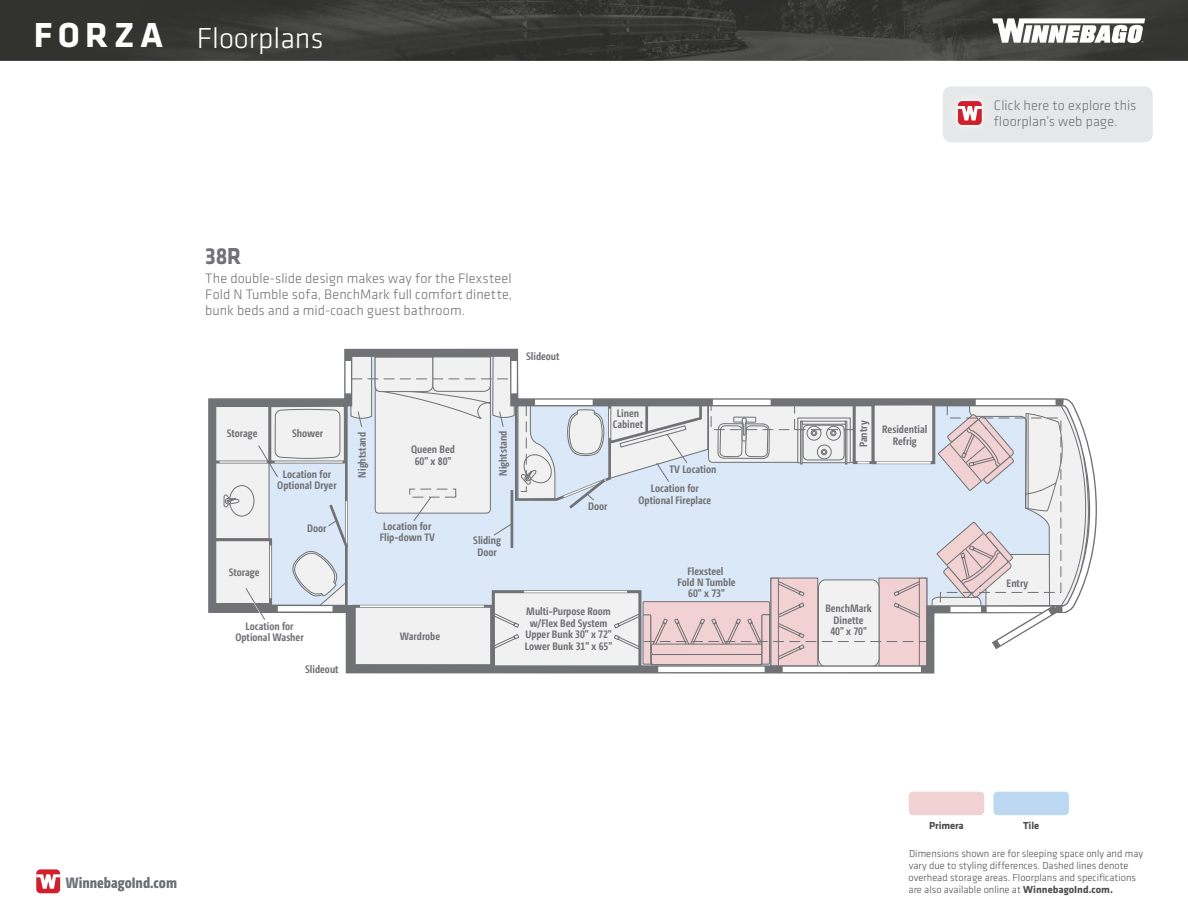
<style>
.page{position:relative;width:1188px;height:918px;background:#fff}
.page>*{position:absolute;margin:0;border:0;box-sizing:border-box;transform-origin:0 0}
.t1{font:300 30px "Klavika";color:#fff}
.t2{font:700 24px "Klavika";color:#717275;scale:.91 1}
.t3{font:800 15px "Camingo Dos Pro Cd";color:#6a7076}
.t4{font:300 14.25px/15.8px "Klavika";letter-spacing:.005em;color:#717275}
.t5{font:700 10.8px/11.4px "Camingo Dos Pro Cd";color:#717275;text-align:center}
.t6{font:300 10.5px/12px "Klavika";color:#4d4d4f}
.t7{font:700 10.5px "Klavika";letter-spacing:-.01em;color:#4d4d4f}
.s1{font-weight:700;font-size:36px}
.s2{font-weight:700}
</style>
<div class="page">
<svg style="left:36px;top:873px;width:25px;height:21px"></svg>
<div style="left:36px;top:869px;width:24px;height:24px;background:#d0202e;border-radius:4px"></div>
<svg style="left:36px;top:874px;width:24px;height:15px"></svg>
<svg style="left:0;top:0;width:1188px;height:60px;background:#393a37"></svg>
<svg style="left:992px;top:18px;width:153px;height:25px"></svg>
<div style="left:943px;top:86px;width:210px;height:56px;background:#e6e7e8;border-radius:9px"></div>
<svg style="left:957px;top:100px;width:26px;height:26px"></svg>
<div style="left:958px;top:101px;width:24px;height:24px;background:#d0202e;border-radius:4px"></div>
<svg style="left:958px;top:106px;width:24px;height:14px"></svg>
<svg style="left:210px;top:348px;width:887px;height:326px"></svg>
<div style="left:993px;top:792px;width:76px;height:23px;background:#bcd8f1;border-radius:4px"></div>
<div style="left:909px;top:792px;width:75px;height:23px;background:#f1d1d1;border-radius:4px"></div>
<h1 class="t1" style="left:34px;top:20px;width:291px"><span class="s1">FOR Z A</span> Floorplans</h1>
<h2 class="t2" style="left:205px;top:239px;width:41px">38R</h2>
<h3 class="t4" style="left:205px;top:270px;width:309px;text-align:justify">The double-slide design makes way for the Flexsteel Fold N Tumble sofa, BenchMark full comfort dinette, bunk beds and a mid-coach guest bathroom.</h3>
<p class="t5" style="left:526px;top:350px;width:35px">Slideout</p>
<p class="t5" style="left:227px;top:427px;width:32px">Storage</p>
<p class="t5" style="left:292px;top:428px;width:33px">Shower</p>
<p class="t5" style="left:277px;top:468px;width:61px">Location for<br>Optional Dryer</p>
<p class="t5" style="left:356px;top:478px;width:47px;rotate:-90deg">Nightstand</p>
<p class="t5" style="left:497px;top:476px;width:47px;rotate:-90deg">Nightstand</p>
<p class="t5" style="left:411px;top:444px;width:45px">Queen Bed<br>60" x 80"</p>
<p class="t5" style="left:613px;top:407px;width:32px">Linen<br>Cabinet</p>
<p class="t5" style="left:670px;top:464px;width:48px">TV Location</p>
<p class="t5" style="left:588px;top:500px;width:21px">Door</p>
<p class="t5" style="left:638px;top:483px;width:74px">Location for<br>Optional Fireplace</p>
<p class="t5" style="left:307px;top:523px;width:21px">Door</p>
<p class="t5" style="left:380px;top:520px;width:57px">Location for<br>Flip-down TV</p>
<p class="t5" style="left:473px;top:534px;width:29px">Sliding<br>Door</p>
<p class="t5" style="left:229px;top:566px;width:32px">Storage</p>
<p class="t5" style="left:678px;top:565px;width:60px">Flexsteel<br>Fold N Tumble<br>60" x 73"</p>
<p class="t5" style="left:235px;top:620px;width:70px">Location for<br>Optional Washer</p>
<p class="t5" style="left:400px;top:630px;width:42px">Wardrobe</p>
<p class="t5" style="left:525px;top:606px;width:89px">Multi-Purpose Room w/Flex Bed System<br>Upper Bunk 30" x 72"<br>Lower Bunk 31" x 65"</p>
<p class="t5" style="left:305px;top:664px;width:35px">Slideout</p>
<h3 class="t3" style="left:66px;top:873px;width:113px">WinnebagoInd.com</h3>
<h3 class="t4" style="left:994px;top:97px;width:144px">Click here to explore this floorplan’s web page.</h3>
<p class="t5" style="left:858px;top:447px;width:28px;rotate:-90deg">Pantry</p>
<p class="t5" style="left:882px;top:424px;width:47px">Residential<br>Refrig</p>
<p class="t5" style="left:825px;top:603px;width:48px">BenchMark<br>Dinette<br>40" x 70"</p>
<p class="t5" style="left:1007px;top:578px;width:23px">Entry</p>
<p class="t7" style="left:929px;top:818px;width:36px">Primera</p>
<p class="t7" style="left:1023px;top:818px;width:18px">Tile</p>
<p class="t6" style="left:909px;top:848px;width:236px">Dimensions shown are for sleeping space only and may vary due to styling differences. Dashed lines denote overhead storage areas. Floorplans and specifications are also available online at <span class="s2">WinnebagoInd.com.</span></p>
</div>
